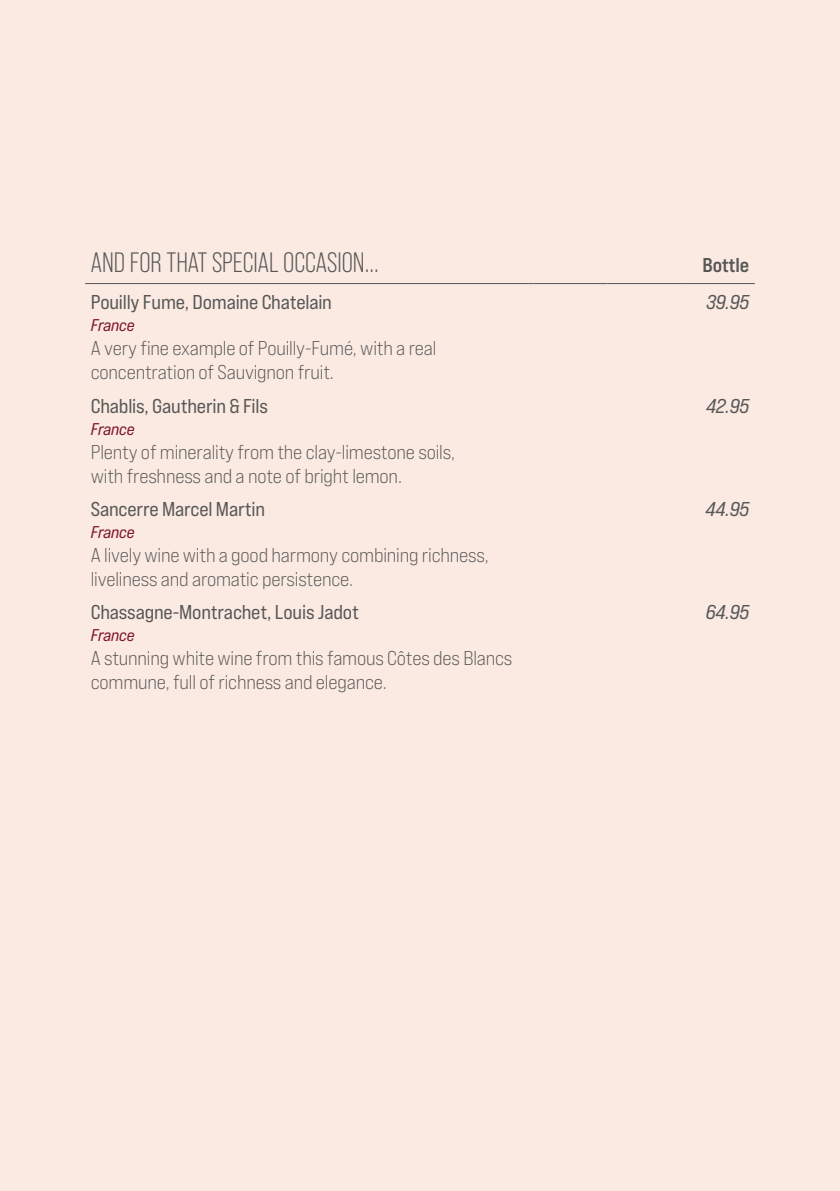
<style>
.page{position:relative;width:840px;height:1191px;background:#fff}
.page>*{position:absolute;margin:0;border:0;box-sizing:border-box;transform-origin:0 0}
.t1{font:28px "Bebas Neue Pro";color:#575756}
.t2{font:20px/24px "Bebas Neue Pro Exp Bk";letter-spacing:-.01em;color:#575756}
.t3{font:20px "Bebas Neue Pro Exp Rg";letter-spacing:-.01em;color:#575756}
.t4{font:20px "Bebas Neue Pro Exp It";letter-spacing:-.01em;color:#575756}
.t5{font:20px "Bebas Neue Pro Exp Bd";letter-spacing:-.01em;color:#575756}
.t6{font:17px "Bebas Neue Pro Exp It";letter-spacing:-.01em;color:#801528}
</style>
<div class="page">
<div style="left:0;top:0;width:839px;height:1191px;background:#fbeae2"></div>
<hr style="left:533px;top:283px;width:74px;height:1px;background:#575756">
<hr style="left:607px;top:283px;width:73px;height:1px;background:#575756">
<hr style="left:680px;top:283px;width:74px;height:1px;background:#575756">
<hr style="left:85px;top:283px;width:448px;height:1px;background:#575756">
<h1 class="t1" style="left:91px;top:247px;width:289px">AND FOR THAT SPECIAL OCCASION...</h1>
<p class="t5" style="left:702px;top:253px;width:48px">Bottle</p>
<p class="t3" style="left:91px;top:290px;width:242px">Pouilly Fume, Domaine Chatelain</p>
<p class="t6" style="left:91px;top:315px;width:45px">France</p>
<p class="t2" style="left:91px;top:336px;width:347px">A very fine example of Pouilly-Fumé, with a real concentration of Sauvignon fruit.</p>
<p class="t4" style="left:706px;top:290px;width:44px">39.95</p>
<p class="t3" style="left:91px;top:393px;width:179px">Chablis, Gautherin &amp; Fils</p>
<p class="t6" style="left:91px;top:418px;width:45px">France</p>
<p class="t2" style="left:91px;top:439px;width:365px">Plenty of minerality from the clay-limestone soils, with freshness and a note of bright lemon.</p>
<p class="t3" style="left:91px;top:497px;width:176px">Sancerre Marcel Martin</p>
<p class="t6" style="left:91px;top:521px;width:45px">France</p>
<p class="t2" style="left:91px;top:543px;width:399px">A lively wine with a good harmony combining richness, liveliness and aromatic persistence.</p>
<p class="t3" style="left:91px;top:600px;width:269px">Chassagne-Montrachet, Louis Jadot</p>
<p class="t6" style="left:91px;top:625px;width:45px">France</p>
<p class="t2" style="left:91px;top:646px;width:423px">A stunning white wine from this famous Côtes des Blancs commune, full of richness and elegance.</p>
<p class="t4" style="left:705px;top:393px;width:44px">42.95</p>
<p class="t4" style="left:705px;top:497px;width:45px">44.95</p>
<p class="t4" style="left:705px;top:600px;width:45px">64.95</p>
</div>
